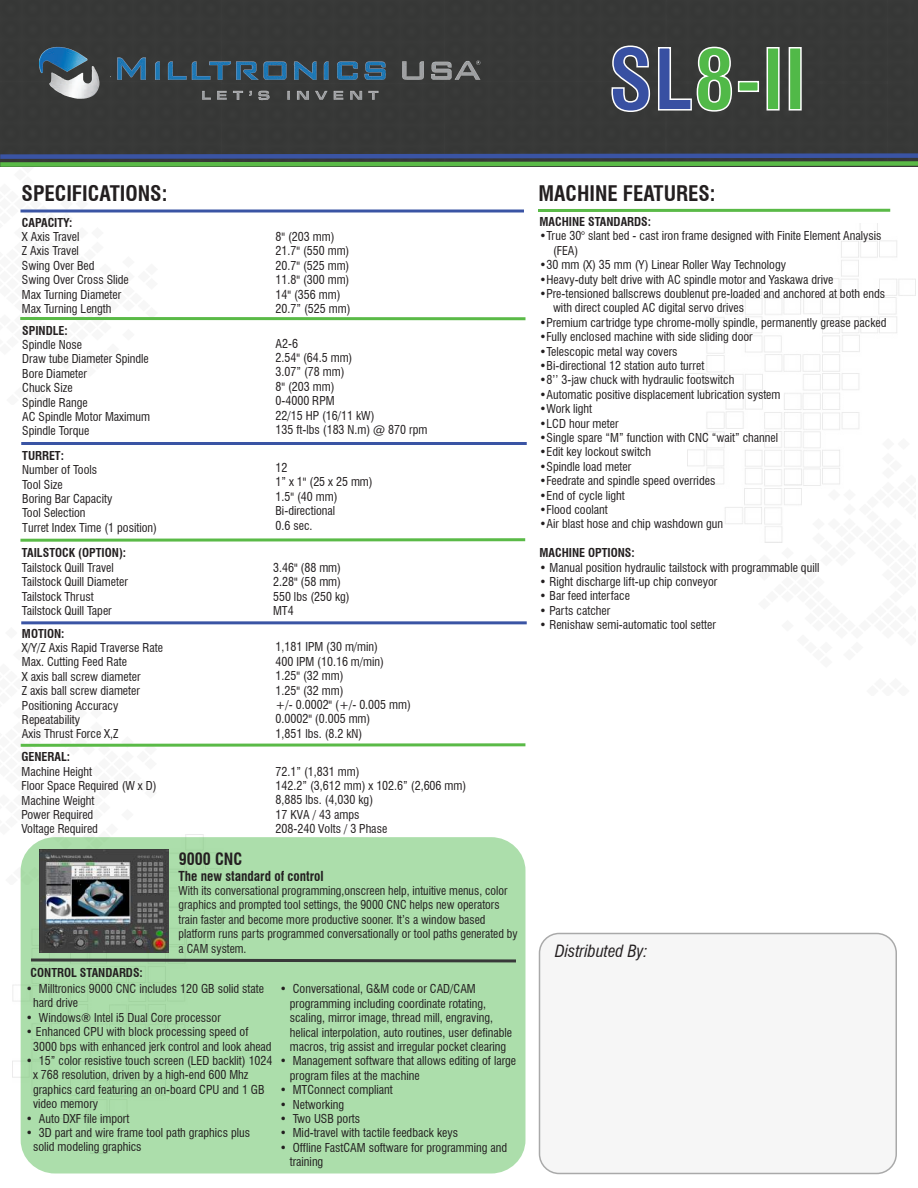
<style>
.page{position:relative;width:918px;height:1188px;background:#fff}
.page>*{position:absolute;margin:0;border:0;box-sizing:border-box;transform-origin:0 0}
.t1{font:700 condensed 82.5px "Swiss 721 BT";color:#51b948}
.t2{font:700 condensed 21px "Swiss 721 BT";color:#231f20}
.t3{font:italic condensed 16.5px "Swiss 721 BT";color:#231f20}
.t4{font:700 condensed 16.5px "Swiss 721 BT";color:#231f20}
.t5{font:700 condensed 13.5px "Swiss 721 BT";color:#231f20}
.t6{font:condensed 12px/14.4px "Swiss 721 BT";color:#231f20}
.t7{font:700 condensed 12px "Swiss 721 BT";color:#231f20}
.s1{color:#3850a2}
</style>
<div class="page">
<img style="left:13px;top:834px;width:191px;height:320px">
<img style="left:13px;top:834px;width:144px;height:51px">
<hr style="left:21px;top:442px;width:506px;height:3px;background:#3a54a4">
<hr style="left:538px;top:209px;width:352px;height:3px;background:#5aba47">
<div style="left:0;top:0;width:913px;height:151px;background:#373837"></div>
<hr style="left:20px;top:317px;width:505px;height:3px;background:#5aba47">
<svg style="left:20px;top:538px;width:506px;height:4px;background:#83cb74"></svg>
<hr style="left:20px;top:210px;width:504px;height:3px;background:#3a54a4">
<div style="left:21px;top:837px;width:504px;height:337px;background:#acdeab;border-radius:34px"></div>
<svg style="left:31px;top:957px;width:485px;height:7px"></svg>
<div style="left:539px;top:933px;width:357px;height:240px;background:#f6f6f6;border-radius:20px"></div>
<div style="left:539px;top:933px;width:358px;height:241px;border:2px solid #333434;border-radius:20px"></div>
<img style="left:18px;top:37px;width:485px;height:74px">
<svg style="left:0;top:151px;width:918px;height:18px;background:#56756c"></svg>
<img style="left:39px;top:850px;width:129px;height:103px">
<svg style="left:611px;top:45px;width:40px;height:68px;background:#565756"></svg>
<svg style="left:657px;top:46px;width:76px;height:66px;background:#535453"></svg>
<div style="left:738px;top:81px;width:21px;height:11px;border:2px solid #fff"></div>
<div style="left:767px;top:47px;width:13px;height:64px;border:2px solid #fff"></div>
<div style="left:789px;top:47px;width:13px;height:64px;border:2px solid #fff"></div>
<hr style="left:21px;top:621px;width:506px;height:3px;background:#3a54a4">
<svg style="left:20px;top:743px;width:506px;height:4px;background:#83ca74"></svg>
<h1 class="t1" style="left:608px;top:30px;width:199px"><span class="s1">SL</span>8-II</h1>
<h2 class="t2" style="left:22px;top:181px;width:148px">SPECIFICATIONS:</h2>
<p class="t7" style="left:22px;top:215px;width:52px">CAPACITY:</p>
<p class="t6" style="left:22px;top:229px;width:108px">X Axis Travel<br>Z Axis Travel<br>Swing Over Bed<br>Swing Over Cross Slide<br>Max Turning Diameter<br>Max Turning Length</p>
<p class="t6" style="left:275px;top:229px;width:77px">8" (203 mm)<br>21.7" (550 mm)<br>20.7" (525 mm)<br>11.8" (300 mm)<br>14" (356 mm)<br>20.7” (525 mm)</p>
<p class="t7" style="left:22px;top:323px;width:47px">SPINDLE:</p>
<p class="t6" style="left:22px;top:337px;width:129px">Spindle Nose<br>Draw tube Diameter Spindle<br>Bore Diameter<br>Chuck Size<br>Spindle Range<br>AC Spindle Motor Maximum<br>Spindle Torque</p>
<p class="t6" style="left:275px;top:336px;width:153px">A2-6<br>2.54" (64.5 mm)<br>3.07” (78 mm)<br>8" (203 mm)<br>0-4000 RPM<br>22/15 HP (16/11 kW)<br>135 ft-lbs (183 N.m) @ 870 rpm</p>
<p class="t7" style="left:22px;top:448px;width:43px">TURRET:</p>
<p class="t6" style="left:22px;top:463px;width:136px">Number of Tools<br>Tool Size<br>Boring Bar Capacity<br>Tool Selection<br>Turret Index Time (1 position)</p>
<p class="t6" style="left:276px;top:460px;width:99px">12<br>1” x 1" (25 x 25 mm)<br>1.5" (40 mm)<br>Bi-directional<br>0.6 sec.</p>
<p class="t7" style="left:22px;top:546px;width:106px">TAILSTOCK (OPTION):</p>
<p class="t6" style="left:22px;top:560px;width:107px">Tailstock Quill Travel<br>Tailstock Quill Diameter<br>Tailstock Thrust<br>Tailstock Quill Taper</p>
<p class="t6" style="left:273px;top:560px;width:78px">3.46" (88 mm)<br>2.28" (58 mm)<br>550 lbs (250 kg)<br>MT4</p>
<p class="t7" style="left:22px;top:626px;width:44px">MOTION:</p>
<p class="t6" style="left:22px;top:640px;width:142px">X/Y/Z Axis Rapid Traverse Rate<br>Max. Cutting Feed Rate<br>X axis ball screw diameter<br>Z axis ball screw diameter<br>Positioning Accuracy<br>Repeatability<br>Axis Thrust Force X,Z</p>
<p class="t6" style="left:275px;top:640px;width:137px">1,181 IPM (30 m/min)<br>400 IPM (10.16 m/min)<br>1.25" (32 mm)<br>1.25" (32 mm)<br>+/- 0.0002" (+/- 0.005 mm)<br>0.0002" (0.005 mm)<br>1,851 lbs. (8.2 kN)</p>
<p class="t7" style="left:22px;top:750px;width:50px">GENERAL:</p>
<p class="t6" style="left:22px;top:764px;width:137px">Machine Height<br>Floor Space Required (W x D)<br>Machine Weight<br>Power Required<br>Voltage Required</p>
<p class="t6" style="left:276px;top:764px;width:192px">72.1” (1,831 mm)<br>142.2” (3,612 mm) x 102.6” (2,606 mm)<br>8,885 lbs. (4,030 kg)<br>17 KVA / 43 amps<br>208-240 Volts / 3 Phase</p>
<h3 class="t4" style="left:179px;top:849px;width:65px">9000 CNC</h3>
<p class="t5" style="left:179px;top:868px;width:147px">The new standard of control</p>
<p class="t6" style="left:179px;top:883px;width:341px">With its conversational programming,onscreen help, intuitive menus, color graphics and prompted tool settings, the 9000 CNC helps new operators train faster and become more productive sooner. It’s a window based platform runs parts programmed conversationally or tool paths generated by a CAM system.</p>
<p class="t7" style="left:31px;top:966px;width:114px">CONTROL STANDARDS:</p>
<p class="t6" style="left:33px;top:981px;width:233px;text-indent:-7px">• Milltronics 9000 CNC includes 120 GB solid state hard drive</p>
<p class="t6" style="left:26px;top:1010px;width:196px">• Windows® Intel i5 Dual Core processor</p>
<p class="t6" style="left:33px;top:1025px;width:240px;text-indent:-7px">• Enhanced CPU with block processing speed of<br>3000 bps with enhanced jerk control and look ahead</p>
<p class="t6" style="left:33px;top:1053px;width:241px;text-indent:-7px">• 15” color resistive touch screen (LED backlit) 1024 x 768 resolution, driven by a high-end 600 Mhz graphics card featuring an on-board CPU and 1 GB video memory</p>
<p class="t6" style="left:26px;top:1111px;width:105px">• Auto DXF file import</p>
<p class="t6" style="left:33px;top:1125px;width:218px;text-indent:-7px">• 3D part and wire frame tool path graphics plus solid modeling graphics</p>
<p class="t6" style="left:290px;top:982px;width:224px;text-indent:-10px">• Conversational, G&amp;M code or CAD/CAM programming including coordinate rotating, scaling, mirror image, thread mill, engraving, helical interpolation, auto routines, user definable macros, trig assist and irregular pocket clearing</p>
<p class="t6" style="left:290px;top:1054px;width:228px;text-indent:-10px">• Management software that allows editing of large program files at the machine</p>
<p class="t6" style="left:280px;top:1083px;width:115px">• MTConnect compliant</p>
<p class="t6" style="left:280px;top:1097px;width:66px">• Networking</p>
<p class="t6" style="left:280px;top:1111px;width:82px">• Two USB ports</p>
<p class="t6" style="left:280px;top:1126px;width:180px">• Mid-travel with tactile feedback keys</p>
<p class="t6" style="left:290px;top:1140px;width:219px;text-indent:-10px">• Offline FastCAM software for programming and training</p>
<h2 class="t2" style="left:539px;top:180px;width:179px">MACHINE FEATURES:</h2>
<p class="t7" style="left:540px;top:214px;width:113px">MACHINE STANDARDS:</p>
<p class="t6" style="left:553px;top:229px;width:330px;text-indent:-14px">•True 30° slant bed - cast iron frame designed with Finite Element Analysis (FEA)</p>
<p class="t6" style="left:540px;top:258px;width:248px">•30 mm (X) 35 mm (Y) Linear Roller Way Technology</p>
<p class="t6" style="left:540px;top:272px;width:296px">•Heavy-duty belt drive with AC spindle motor and Yaskawa drive</p>
<p class="t6" style="left:553px;top:286px;width:334px;text-indent:-14px">•Pre-tensioned ballscrews doublenut pre-loaded and anchored at both ends with direct coupled AC digital servo drives</p>
<p class="t6" style="left:540px;top:315px;width:349px">•Premium cartridge type chrome-molly spindle, permanently grease packed</p>
<p class="t6" style="left:540px;top:330px;width:215px">•Fully enclosed machine with side sliding door</p>
<p class="t6" style="left:540px;top:344px;width:140px">•Telescopic metal way covers</p>
<p class="t6" style="left:540px;top:358px;width:166px">•Bi-directional 12 station auto turret</p>
<p class="t6" style="left:540px;top:373px;width:196px">•8’’ 3-jaw chuck with hydraulic footswitch</p>
<p class="t6" style="left:540px;top:387px;width:243px">•Automatic positive displacement lubrication system</p>
<p class="t6" style="left:540px;top:402px;width:54px">•Work light</p>
<p class="t6" style="left:540px;top:416px;width:81px">•LCD hour meter</p>
<p class="t6" style="left:540px;top:430px;width:240px">•Single spare “M” function with CNC “wait” channel</p>
<p class="t6" style="left:540px;top:445px;width:113px">•Edit key lockout switch</p>
<p class="t6" style="left:540px;top:459px;width:93px">•Spindle load meter</p>
<p class="t6" style="left:540px;top:474px;width:177px">•Feedrate and spindle speed overrides</p>
<p class="t6" style="left:540px;top:488px;width:87px">•End of cycle light</p>
<p class="t6" style="left:540px;top:502px;width:70px">•Flood coolant</p>
<p class="t6" style="left:540px;top:517px;width:185px">•Air blast hose and chip washdown gun</p>
<p class="t7" style="left:540px;top:546px;width:97px">MACHINE OPTIONS:</p>
<p class="t6" style="left:540px;top:560px;width:281px">• Manual position hydraulic tailstock with programmable quill</p>
<p class="t6" style="left:540px;top:574px;width:179px">• Right discharge lift-up chip conveyor</p>
<p class="t6" style="left:540px;top:589px;width:92px">• Bar feed interface</p>
<p class="t6" style="left:540px;top:603px;width:72px">• Parts catcher</p>
<p class="t6" style="left:540px;top:618px;width:178px">• Renishaw semi-automatic tool setter</p>
<h3 class="t3" style="left:555px;top:941px;width:94px">Distributed By:</h3>
</div>
